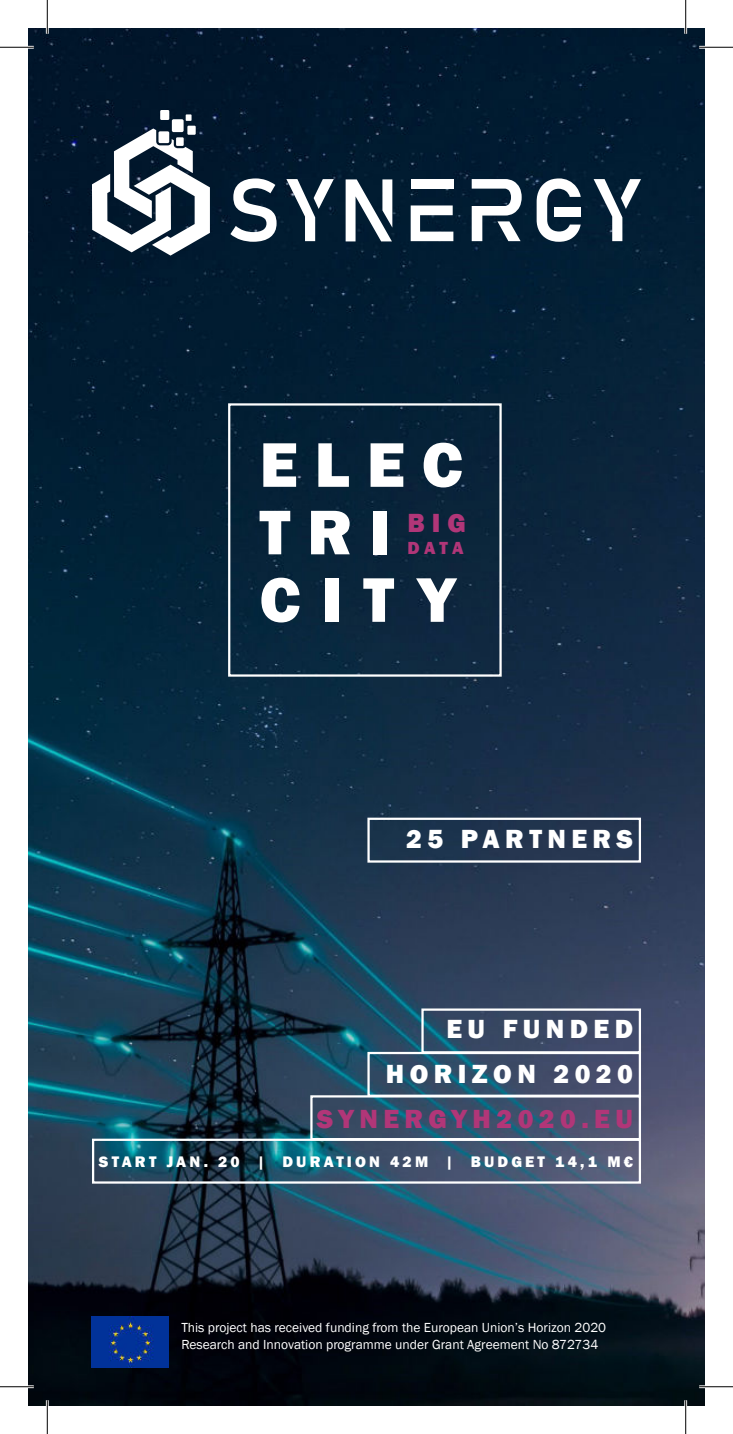
<style>
.page{position:relative;width:733px;height:1434px;background:#fff}
.page>*{position:absolute;margin:0;border:0;box-sizing:border-box;transform-origin:0 0}
.t1{font:800 65.25px/67.5px "Franklin Gothic";letter-spacing:.26em;color:#fff}
.t2{font:800 27px/45px "Franklin Gothic";letter-spacing:.2em;color:#fff;text-align:right}
.t3{font:800 27px "Franklin Gothic";letter-spacing:.2em;color:#b13678}
.t4{font:800 18px "Franklin Gothic";color:#b13678}
.t5{font:800 15.75px "Franklin Gothic";letter-spacing:.2em;color:#fff}
.t6{font:13.5px/16.2px "Franklin Gothic";color:#fff}
</style>
<div class="page">
<img style="left:28px;top:28px;width:676px;height:1378px">
<div style="left:421px;top:1008px;width:219px;height:45px;border:2px solid #fff"></div>
<div style="left:367px;top:1052px;width:273px;height:45px;border:2px solid #fff"></div>
<div style="left:310px;top:1095px;width:330px;height:45px;border:2px solid #fff"></div>
<div style="left:92px;top:1139px;width:548px;height:45px;border:2px solid #fff"></div>
<svg style="left:92px;top:128px;width:118px;height:128px"></svg>
<svg style="left:186px;top:114px;width:5px;height:7px"></svg>
<div style="left:172px;top:119px;width:11px;height:13px;background:#fff;border-radius:2px"></div>
<div style="left:176px;top:137px;width:8px;height:9px;background:#fff"></div>
<div style="left:187px;top:126px;width:9px;height:9px;background:#fff"></div>
<div style="left:160px;top:110px;width:9px;height:10px;background:#fff"></div>
<div style="left:158px;top:131px;width:11px;height:12px;background:#fff;border-radius:2px"></div>
<svg style="left:230px;top:178px;width:46px;height:64px"></svg>
<svg style="left:471px;top:179px;width:50px;height:62px"></svg>
<svg style="left:345px;top:179px;width:47px;height:62px"></svg>
<div style="left:410px;top:179px;width:43px;height:10px;background:#fff"></div>
<div style="left:554px;top:207px;width:27px;height:10px;background:#fff"></div>
<svg style="left:286px;top:179px;width:47px;height:62px"></svg>
<svg style="left:593px;top:179px;width:47px;height:62px"></svg>
<svg style="left:410px;top:205px;width:43px;height:36px"></svg>
<svg style="left:536px;top:178px;width:44px;height:64px"></svg>
<div style="left:228px;top:403px;width:273px;height:274px;border:2px solid #fff"></div>
<img style="left:92px;top:1317px;width:76px;height:50px">
<div style="left:367px;top:818px;width:273px;height:45px;border:2px solid #fff"></div>
<hr style="left:0;top:46px;width:34px;height:3px;background:#fff">
<hr style="left:699px;top:46px;width:33px;height:3px;background:#fff">
<hr style="left:0;top:1385px;width:34px;height:3px;background:#fff">
<hr style="left:699px;top:1385px;width:33px;height:3px;background:#fff">
<hr style="left:46px;top:0;width:3px;height:34px;background:#fff">
<hr style="left:46px;top:1400px;width:3px;height:34px;background:#fff">
<hr style="left:684px;top:0;width:2px;height:34px;background:#fff">
<hr style="left:684px;top:1400px;width:2px;height:34px;background:#fff">
<hr style="left:0;top:47px;width:34px;height:1px;background:#000">
<hr style="left:699px;top:47px;width:33px;height:1px;background:#000">
<hr style="left:0;top:1386px;width:34px;height:1px;background:#000">
<hr style="left:699px;top:1386px;width:33px;height:1px;background:#000">
<hr style="left:47px;top:0;width:1px;height:34px;background:#000">
<hr style="left:47px;top:1400px;width:1px;height:34px;background:#000">
<hr style="left:685px;top:0;width:1px;height:34px;background:#000">
<hr style="left:685px;top:1400px;width:1px;height:34px;background:#000">
<h1 class="t1" style="left:259px;top:434px;width:205px">ELEC<br>TRI<br>CITY</h1>
<h2 class="t3" style="left:407px;top:511px;width:60px">BIG</h2>
<h3 class="t4" style="left:407px;top:541px;width:57px">DATA</h3>
<h2 class="t2" style="left:406px;top:818px;width:228px">25 PARTNERS</h2>
<h2 class="t2" style="left:386px;top:1008px;width:248px">EU FUNDED<br>HORIZON 2020</h2>
<h2 class="t3" style="left:316px;top:1108px;width:317px">SYNERGYH2020.EU</h2>
<p class="t5" style="left:99px;top:1155px;width:535px">START JAN. 20 | DURATION 42M | BUDGET 14,1 M€</p>
<p class="t6" style="left:181px;top:1320px;width:426px">This project has received funding from the European Union’s Horizon 2020<br>Research and Innovation programme under Grant Agreement No 872734</p>
</div>
